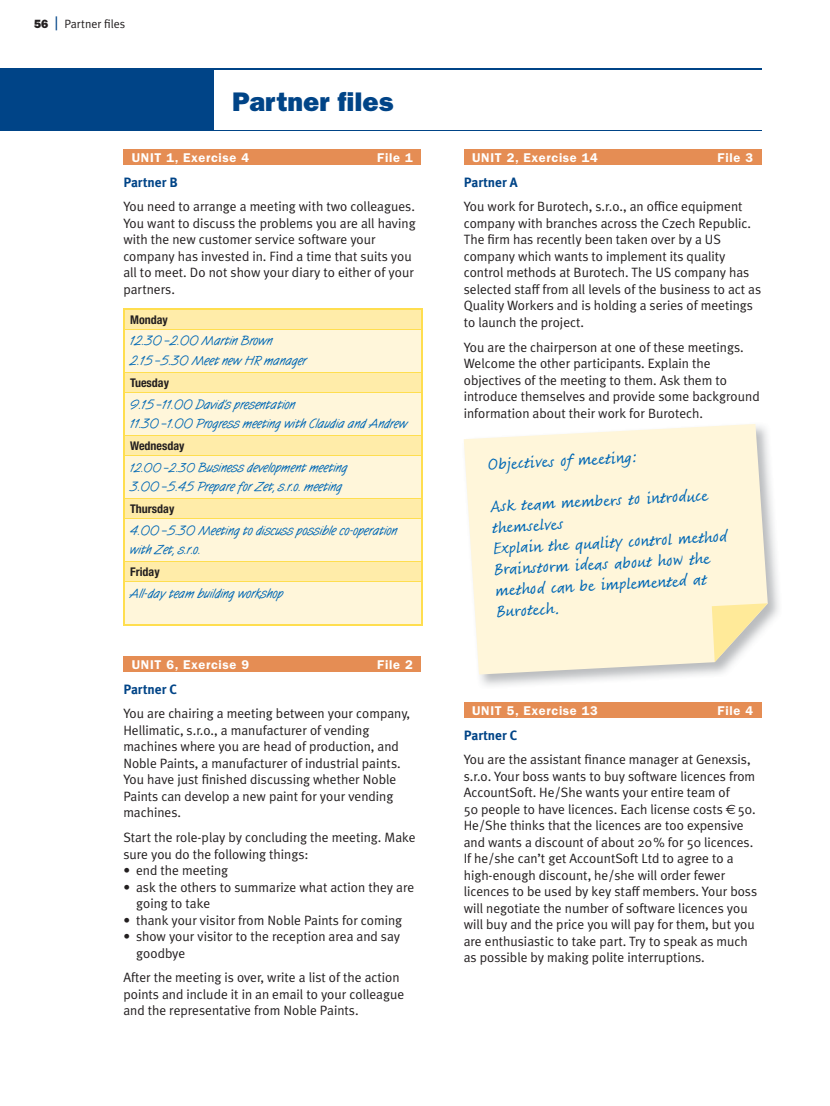
<style>
.page{position:relative;width:830px;height:1106px;background:#fff}
.page>*{position:absolute;margin:0;border:0;box-sizing:border-box;transform-origin:0 0}
.t1{font:27px "ITC Franklin Gothic Std Hvy";color:#004487}
.t2{font:18px/21px "Fineprint CV";color:#0068b5}
.t3{font:13.5px/16.5px "Meta Plus CV";color:#231f20}
.t4{font:13.5px/19.5px "Tomboy CV";color:#0068b5}
.t5{font:13.5px "Meta Plus CV Bold";color:#004487}
.t6{font:600 12.75px "ITC Franklin Gothic Std";letter-spacing:.05em;color:#fff}
.t7{font:700 condensed 12px "Helvetica Neue LT Std";color:#231f20}
.t8{font:12px "Meta Plus CV";color:#231f20}
.s1{font-family:"ITC Franklin Gothic Std Hvy"}
.s2{font-size:18px;color:#004487}
.s3{font-size:12.75px}
.s4{font-family:"Euro Sans Std"}
</style>
<div class="page">
<div style="left:0;top:69px;width:213px;height:62px;background:#004487"></div>
<hr style="left:0;top:68px;width:761px;height:2px;background:#004487">
<hr style="left:0;top:130px;width:761px;height:1px;background:#004487">
<div style="left:123px;top:149px;width:298px;height:15px;background:#e58d54"></div>
<div style="left:123px;top:656px;width:298px;height:15px;background:#e58d54"></div>
<div style="left:125px;top:310px;width:296px;height:19px;background:#ffeca9"></div>
<svg style="left:125px;top:330px;width:296px;height:293px;background:#fff3cc"></svg>
<hr style="left:123px;top:308px;width:299px;height:2px;background:#ffde4f">
<svg style="left:123px;top:310px;width:2px;height:19px"></svg>
<svg style="left:421px;top:310px;width:1px;height:19px"></svg>
<hr style="left:125px;top:329px;width:296px;height:1px;background:#ffde4f">
<hr style="left:123px;top:329px;width:2px;height:43px;background:#ffde4f">
<hr style="left:421px;top:329px;width:1px;height:43px;background:#ffde4f">
<hr style="left:125px;top:372px;width:296px;height:1px;background:#ffde4f">
<hr style="left:123px;top:372px;width:2px;height:20px;background:#ffde4f">
<svg style="left:421px;top:372px;width:1px;height:20px"></svg>
<hr style="left:125px;top:392px;width:296px;height:1px;background:#ffde4f">
<hr style="left:123px;top:392px;width:2px;height:43px;background:#ffde4f">
<hr style="left:421px;top:392px;width:1px;height:43px;background:#ffde4f">
<hr style="left:125px;top:435px;width:296px;height:1px;background:#ffde4f">
<hr style="left:123px;top:435px;width:2px;height:21px;background:#ffde4f">
<svg style="left:421px;top:435px;width:1px;height:21px"></svg>
<hr style="left:125px;top:455px;width:296px;height:1px;background:#ffde4f">
<hr style="left:123px;top:456px;width:2px;height:42px;background:#ffde4f">
<hr style="left:421px;top:456px;width:1px;height:42px;background:#ffde4f">
<hr style="left:125px;top:498px;width:296px;height:1px;background:#ffde4f">
<hr style="left:123px;top:498px;width:2px;height:21px;background:#ffde4f">
<svg style="left:421px;top:498px;width:1px;height:21px"></svg>
<hr style="left:125px;top:518px;width:296px;height:1px;background:#ffde4f">
<hr style="left:123px;top:519px;width:2px;height:42px;background:#ffde4f">
<hr style="left:421px;top:519px;width:1px;height:42px;background:#ffde4f">
<hr style="left:125px;top:561px;width:296px;height:1px;background:#ffde4f">
<hr style="left:123px;top:561px;width:2px;height:21px;background:#ffde4f">
<svg style="left:421px;top:561px;width:1px;height:21px"></svg>
<hr style="left:125px;top:581px;width:296px;height:1px;background:#ffde4f">
<hr style="left:123px;top:582px;width:2px;height:41px;background:#ffde4f">
<hr style="left:421px;top:582px;width:1px;height:41px;background:#ffde4f">
<hr style="left:123px;top:623px;width:299px;height:2px;background:#ffde4f">
<div style="left:463px;top:149px;width:298px;height:15px;background:#e58d54"></div>
<div style="left:463px;top:702px;width:298px;height:15px;background:#e58d54"></div>
<svg style="left:463px;top:424px;width:304px;height:250px;background:#fdf5dc"></svg>
<svg style="left:711px;top:603px;width:56px;height:59px"></svg>
<p class="t8" style="left:34px;top:19px;width:93px"><span class="s1">56</span> <span class="s2">|</span> Partner files</p>
<h1 class="t1" style="left:232px;top:86px;width:163px">Partner files</h1>
<p class="t6" style="left:132px;top:150px;width:119px">UNIT 1, Exercise 4</p>
<p class="t6" style="left:377px;top:150px;width:37px">File 1</p>
<p class="t5" style="left:123px;top:177px;width:56px">Partner B</p>
<p class="t3" style="left:123px;top:199px;width:294px">You need to arrange a meeting with two colleagues.<br>You want to discuss the problems you are all having with the new customer service software your company has invested in. Find a time that suits you all to meet. Do not show your diary to either of your partners.</p>
<p class="t7" style="left:130px;top:312px;width:39px">Monday</p>
<p class="t4" style="left:130px;top:333px;width:178px">12.30 –2.00 Martin Brown<br>2.15 –5.30 Meet new HR manager</p>
<p class="t7" style="left:130px;top:375px;width:40px">Tuesday</p>
<p class="t4" style="left:130px;top:396px;width:279px">9.15 –11.00 David’s presentation<br>11.30 –1.00 Progress meeting with Claudia and Andrew</p>
<p class="t7" style="left:130px;top:438px;width:56px">Wednesday</p>
<p class="t4" style="left:130px;top:459px;width:219px"><span class="s3">12.00–2.30</span> Business development meeting<br>3.00 –5.45 Prepare for Zet, s.r.o. meeting</p>
<p class="t7" style="left:130px;top:501px;width:46px">Thursday</p>
<p class="t4" style="left:130px;top:522px;width:269px">4.00 –5.30 Meeting to discuss possible co-operation with Zet, s.r.o.</p>
<p class="t7" style="left:130px;top:565px;width:31px">Friday</p>
<p class="t4" style="left:130px;top:585px;width:155px">All-day team building workshop</p>
<p class="t6" style="left:132px;top:657px;width:119px">UNIT 6, Exercise 9</p>
<p class="t6" style="left:377px;top:657px;width:37px">File 2</p>
<p class="t5" style="left:123px;top:684px;width:55px">Partner C</p>
<p class="t3" style="left:123px;top:706px;width:288px">You are chairing a meeting between your company, Hellimatic, s.r.o., a manufacturer of vending machines where you are head of production, and Noble Paints, a manufacturer of industrial paints.<br>You have just finished discussing whether Noble Paints can develop a new paint for your vending machines.</p>
<p class="t3" style="left:123px;top:830px;width:294px">Start the role-play by concluding the meeting. Make sure you do the following things:</p>
<p class="t3" style="left:123px;top:863px;width:106px">• end the meeting</p>
<p class="t3" style="left:136px;top:879px;width:279px;text-indent:-13px">• ask the others to summarize what action they are going to take</p>
<p class="t3" style="left:123px;top:912px;width:280px">• thank your visitor from Noble Paints for coming</p>
<p class="t3" style="left:136px;top:929px;width:265px;text-indent:-13px">• show your visitor to the reception area and say goodbye</p>
<p class="t3" style="left:123px;top:970px;width:282px">After the meeting is over, write a list of the action points and include it in an email to your colleague and the representative from Noble Paints.</p>
<p class="t6" style="left:472px;top:150px;width:127px">UNIT 2, Exercise 14</p>
<p class="t6" style="left:717px;top:150px;width:37px">File 3</p>
<p class="t5" style="left:463px;top:177px;width:55px">Partner A</p>
<p class="t3" style="left:463px;top:199px;width:299px">You work for Burotech, s.r.o., an office equipment company with branches across the Czech Republic.<br>The firm has recently been taken over by a US company which wants to implement its quality control methods at Burotech. The US company has selected sta≈ from all levels of the business to act as Quality Workers and is holding a series of meetings to launch the project.</p>
<p class="t3" style="left:463px;top:340px;width:297px">You are the chairperson at one of these meetings.<br>Welcome the other participants. Explain the objectives of the meeting to them. Ask them to introduce themselves and provide some background information about their work for Burotech.</p>
<h2 class="t2" style="left:487px;top:455px;width:150px;rotate:-3deg">Objectives of meeting:</h2>
<h2 class="t2" style="left:490px;top:497px;width:236px;rotate:-3deg">Ask team members to introduce themselves<br>Explain the quality control method<br>Brainstorm ideas about how the method can be implemented at<br>Burotech.</h2>
<p class="t6" style="left:472px;top:703px;width:127px">UNIT 5, Exercise 13</p>
<p class="t6" style="left:717px;top:703px;width:37px">File 4</p>
<p class="t5" style="left:463px;top:730px;width:55px">Partner C</p>
<p class="t3" style="left:463px;top:752px;width:295px">You are the assistant finance manager at Genexsis, s.r.o. Your boss wants to buy software licences from AccountSoft. He/She wants your entire team of<br>50 people to have licences. Each license costs <span class="s4">€</span> 50.<br>He/She thinks that the licences are too expensive and wants a discount of about 20% for 50 licences.<br>If he/she can’t get AccountSoft Ltd to agree to a high-enough discount, he/she will order fewer licences to be used by key sta≈ members. Your boss will negotiate the number of software licences you will buy and the price you will pay for them, but you are enthusiastic to take part. Try to speak as much as possible by making polite interruptions.</p>
</div>
